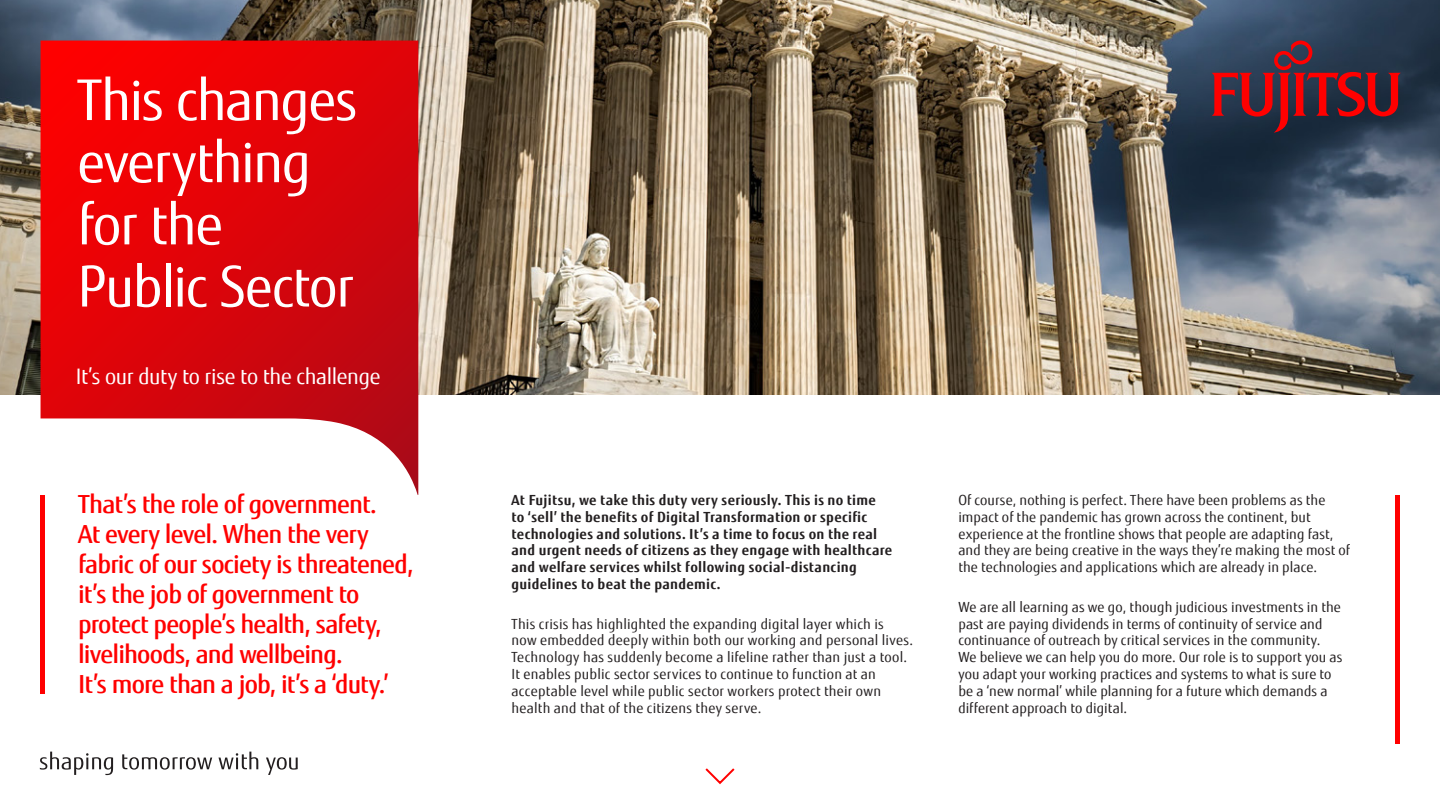
<style>
.page{position:relative;width:1440px;height:811px;background:#fff}
.page>*{position:absolute;margin:0;border:0;box-sizing:border-box;transform-origin:0 0}
.t1{font:56.2px/62.2px "Fujitsu Sans";letter-spacing:-.025em;color:#fff}
.t2{font:500 25px/30px "Fujitsu Sans";letter-spacing:-.035em;color:#f00}
.t3{font:21.4px "Fujitsu Sans";letter-spacing:-.015em;color:#fff}
.t4{font:14px/16.8px "Fujitsu Sans";letter-spacing:.01em;color:#231f20}
.t5{font:700 14px/16.8px "Fujitsu Sans";letter-spacing:.02em;color:#231f20}
</style>
<div class="page">
<img style="left:0;top:0;width:1440px;height:394px">
<svg style="left:705px;top:768px;width:30px;height:16px"></svg>
<hr style="left:41px;top:495px;width:4px;height:198px;background:#f00">
<hr style="left:1395px;top:495px;width:4px;height:249px;background:#f00">
<svg style="left:1212px;top:41px;width:189px;height:92px;background:#552a3a"></svg>
<svg style="left:40px;top:751px;width:73px;height:24px"></svg>
<svg style="left:122px;top:754px;width:90px;height:15px"></svg>
<svg style="left:218px;top:751px;width:40px;height:18px"></svg>
<svg style="left:266px;top:757px;width:32px;height:18px"></svg>
<svg style="left:41px;top:41px;width:377px;height:454px"></svg>
<h1 class="t1" style="left:77px;top:69px;width:281px">This changes everything for the<br>Public Sector</h1>
<h3 class="t3" style="left:76px;top:363px;width:306px">It’s our duty to rise to the challenge</h3>
<h2 class="t2" style="left:78px;top:489px;width:337px">That’s the role of government.<br>At every level. When the very fabric of our society is threatened, it’s the job of government to protect people’s health, safety, livelihoods, and wellbeing.<br>It’s more than a job, it’s a ‘duty.’</h2>
<p class="t5" style="left:512px;top:491px;width:382px">At Fujitsu, we take this duty very seriously. This is no time to ‘sell’ the benefits of Digital Transformation or specific technologies and solutions. It’s a time to focus on the real and urgent needs of citizens as they engage with healthcare and welfare services whilst following social-distancing guidelines to beat the pandemic.</p>
<p class="t4" style="left:512px;top:615px;width:403px">This crisis has highlighted the expanding digital layer which is<br>now embedded deeply within both our working and personal lives.<br>Technology has suddenly become a lifeline rather than just a tool.<br>It enables public sector services to continue to function at an acceptable level while public sector workers protect their own health and that of the citizens they serve.</p>
<p class="t4" style="left:958px;top:491px;width:393px">Of course, nothing is perfect. There have been problems as the impact of the pandemic has grown across the continent, but experience at the frontline shows that people are adapting fast, and they are being creative in the ways they’re making the most of the technologies and applications which are already in place.</p>
<p class="t4" style="left:958px;top:598px;width:386px">We are all learning as we go, though judicious investments in the past are paying dividends in terms of continuity of service and continuance of outreach by critical services in the community.<br>We believe we can help you do more. Our role is to support you as you adapt your working practices and systems to what is sure to be a ‘new normal’ while planning for a future which demands a different approach to digital.</p>
</div>
